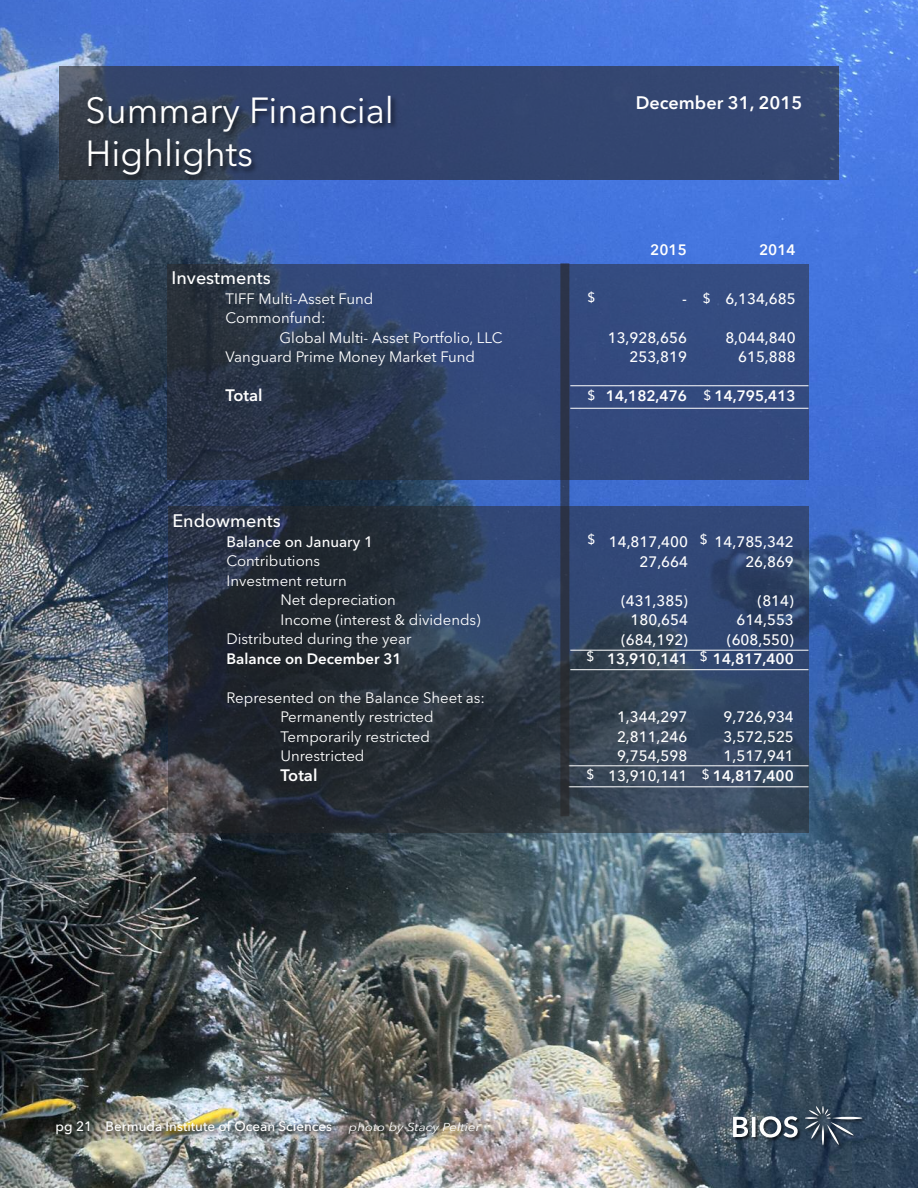
<style>
.page{position:relative;width:918px;height:1188px;background:#fff}
.page>*{position:absolute;margin:0;border:0;box-sizing:border-box;transform-origin:0 0}
.t1{font:36px/43.2px "Avenir Next LT Pro";color:#fff}
.t2{font:500 18px "Avenir Next LT Pro";color:#fff}
.t3{font:600 18px "Avenir Next LT Pro";color:#fff}
.t4{font:600 16.5px "Avenir Next LT Pro";color:#fff}
.t5{font:15px/19.5px "Avenir Next LT Pro";color:#fff}
.t6{font:500 15px/19.5px "Avenir Next LT Pro";color:#fff;text-align:right}
.t7{font:600 15px "Avenir Next LT Pro";color:#fff}
.t8{font:500 13.5px "Avenir Next LT Pro";color:#fff}
.s1{font-weight:400;font-style:italic;font-size:11.4px}
</style>
<div class="page">
<img style="left:0;top:0;width:918px;height:1188px">
<div style="left:167px;top:264px;width:642px;height:216px;background:#272526;opacity:.5"></div>
<div style="left:168px;top:506px;width:640px;height:327px;background:#272526;opacity:.5"></div>
<hr style="left:570px;top:385px;width:238px;height:1px;background:#fff">
<hr style="left:570px;top:408px;width:238px;height:1px;background:#fff">
<hr style="left:570px;top:650px;width:238px;height:1px;background:#fff">
<hr style="left:570px;top:669px;width:238px;height:1px;background:#fff">
<hr style="left:569px;top:765px;width:239px;height:1px;background:#fff">
<hr style="left:569px;top:786px;width:239px;height:1px;background:#fff">
<img style="left:49px;top:1115px;width:594px;height:62px">
<img style="left:714px;top:1078px;width:166px;height:95px">
<svg style="left:733px;top:1116px;width:65px;height:22px"></svg>
<svg style="left:805px;top:1106px;width:49px;height:39px;background:#455565"></svg>
<hr style="left:832px;top:1117px;width:30px;height:2px;background:#fefefe;border-radius:50%">
<div style="left:560px;top:263px;width:9px;height:553px;background:#272526;opacity:.6"></div>
<div style="left:59px;top:66px;width:780px;height:114px;background:#334670"></div>
<img style="left:77px;top:88px;width:407px;height:107px">
<h1 class="t1" style="left:86px;top:93px;width:310px">Summary Financial<br>Highlights</h1>
<p class="t3" style="left:636px;top:97px;width:168px">December 31, 2015</p>
<p class="t2" style="left:172px;top:272px;width:101px">Investments</p>
<p class="t5" style="left:226px;top:291px;width:149px">TIFF Multi-Asset Fund<br>Commonfund:</p>
<p class="t5" style="left:226px;top:330px;width:278px;text-indent:54px">Global Multi- Asset Portfolio, LLC<br>Vanguard Prime Money Market Fund</p>
<p class="t4" style="left:226px;top:390px;width:38px">Total</p>
<p class="t2" style="left:172px;top:515px;width:110px">Endowments</p>
<p class="t6" style="left:226px;top:534px;width:148px">Balance on January 1</p>
<p class="t5" style="left:226px;top:553px;width:95px">Contributions</p>
<p class="t5" style="left:226px;top:573px;width:122px">Investment return</p>
<p class="t5" style="left:280px;top:592px;width:117px">Net depreciation</p>
<p class="t5" style="left:280px;top:612px;width:202px">Income (interest &amp; dividends)</p>
<p class="t5" style="left:226px;top:631px;width:186px">Distributed during the year</p>
<p class="t7" style="left:227px;top:653px;width:177px">Balance on December 31</p>
<p class="t5" style="left:280px;top:690px;width:206px;text-indent:-54px">Represented on the Balance Sheet as:<br>Permanently restricted<br>Temporarily restricted<br>Unrestricted</p>
<p class="t4" style="left:280px;top:769px;width:38px">Total</p>
<p class="t7" style="left:650px;top:244px;width:38px">2015</p>
<p class="t7" style="left:759px;top:244px;width:38px">2014</p>
<p class="t8" style="left:587px;top:293px;width:10px">$</p>
<p class="t8" style="left:703px;top:293px;width:10px">$</p>
<p class="t6" style="left:725px;top:291px;width:72px">6,134,685</p>
<p class="t6" style="left:725px;top:330px;width:72px">8,044,840<br>615,888</p>
<p class="t7" style="left:715px;top:391px;width:82px">14,795,413</p>
<p class="t6" style="left:682px;top:291px;width:6px">-</p>
<p class="t6" style="left:608px;top:330px;width:81px">13,928,656<br>253,819</p>
<p class="t7" style="left:606px;top:391px;width:82px">14,182,476</p>
<p class="t8" style="left:587px;top:391px;width:10px">$</p>
<p class="t8" style="left:703px;top:391px;width:10px">$</p>
<p class="t8" style="left:587px;top:535px;width:10px">$</p>
<p class="t8" style="left:700px;top:535px;width:10px">$</p>
<p class="t6" style="left:609px;top:534px;width:81px">14,817,400<br>27,664</p>
<p class="t6" style="left:621px;top:592px;width:68px">(431,385)<br>180,654 (684,192)</p>
<p class="t7" style="left:607px;top:653px;width:82px">13,910,141</p>
<p class="t6" style="left:715px;top:534px;width:81px">14,785,342<br>26,869</p>
<p class="t6" style="left:727px;top:592px;width:68px">(814)<br>614,553 (608,550)</p>
<p class="t7" style="left:713px;top:653px;width:83px">14,817,400</p>
<p class="t8" style="left:586px;top:652px;width:10px">$</p>
<p class="t8" style="left:700px;top:652px;width:10px">$</p>
<p class="t6" style="left:608px;top:709px;width:81px;text-align:center">1,344,297<br>2,811,246<br>9,754,598<br>13,910,141</p>
<p class="t6" style="left:724px;top:709px;width:72px;text-align:justify">9,726,934<br>3,572,525<br>1,517,941</p>
<p class="t8" style="left:587px;top:769px;width:10px">$</p>
<p class="t8" style="left:702px;top:769px;width:10px">$</p>
<p class="t7" style="left:713px;top:770px;width:82px">14,817,400</p>
<p class="t8" style="left:56px;top:1122px;width:426px">pg 21 Bermuda Institute of Ocean Sciences <span class="s1">photo by Stacy Peltier</span></p>
</div>
